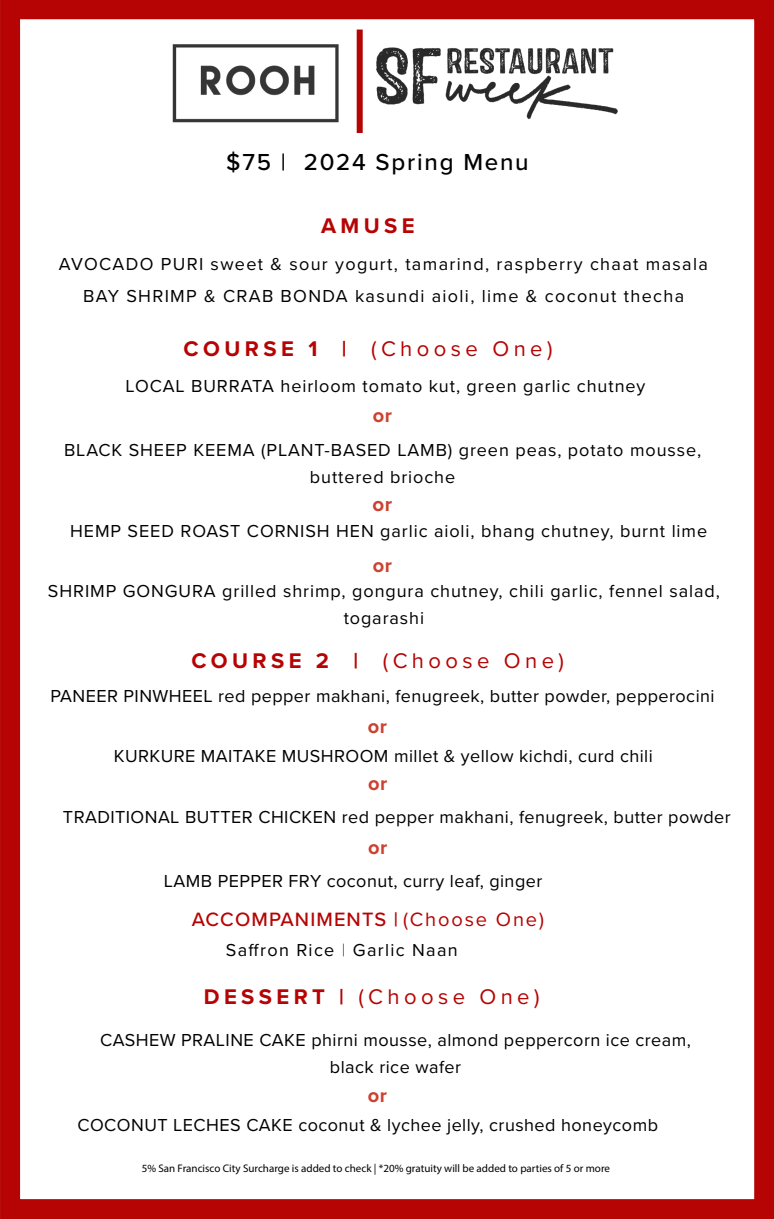
<style>
.page{position:relative;width:775px;height:1220px;background:#fff}
.page>*{position:absolute;margin:0;border:0;box-sizing:border-box;transform-origin:0 0}
.t1{font:500 24px "Proxima Nova";letter-spacing:.075em;color:#000}
.t2{font:22px "Proxima Nova";letter-spacing:.2em;color:#b60303}
.t3{font:700 22px "Proxima Nova";letter-spacing:.2em;color:#b60303}
.t4{font:700 20.4px "Proxima Nova";color:#cc412f}
.t5{font:500 20px "Proxima Nova";letter-spacing:.055em;color:#b60303}
.t6{font:700 20px "Proxima Nova";letter-spacing:.025em;color:#cc412f}
.t7{font:18px/27px "Proxima Nova";letter-spacing:.025em;color:#000;text-align:center}
.t8{font:18px/27px "Proxima Nova";letter-spacing:.045em;color:#000;text-align:center}
.t9{font:18px/32.2px "Proxima Nova";letter-spacing:.075em;color:#000;text-align:center}
.t10{font:11px "Myriad Pro";color:#000}
.s1{font-weight:700}
.s2{font-weight:600}
.s3{font-weight:400}
.s4{font-family:"Proxima Nova T";font-weight:100}
</style>
<div class="page">
<img style="left:376px;top:47px;width:242px;height:73px">
<img style="left:172px;top:45px;width:166px;height:77px">
<div style="left:0;top:0;width:773px;height:1219px;border:20px solid #b60303"></div>
<div style="left:356px;top:30px;width:6px;height:103px;background:#b60303"></div>
<h1 class="t1" style="left:226px;top:144px;width:304px">$75 | 2024 Spring Menu</h1>
<p class="t3" style="left:321px;top:209px;width:95px">AMUSE</p>
<p class="t9" style="left:59px;top:247px;width:650px">AVOCADO PURI sweet &amp; sour yogurt, tamarind, raspberry chaat masala<br>BAY SHRIMP &amp; CRAB BONDA kasundi aioli, lime &amp; coconut thecha</p>
<p class="t2" style="left:183px;top:332px;width:370px"><span class="s1">COURSE 1 |</span> (Choose One)</p>
<p class="t8" style="left:125px;top:372px;width:521px">LOCAL BURRATA heirloom tomato kut, green garlic chutney</p>
<p class="t6" style="left:373px;top:400px;width:21px">or</p>
<p class="t8" style="left:64px;top:435px;width:638px">BLACK SHEEP KEEMA (PLANT-BASED LAMB) green peas, potato mousse, buttered brioche</p>
<p class="t4" style="left:372px;top:489px;width:21px">or</p>
<p class="t8" style="left:70px;top:517px;width:638px">HEMP SEED ROAST CORNISH HEN garlic aioli, bhang chutney, burnt lime</p>
<p class="t6" style="left:373px;top:550px;width:21px">or</p>
<p class="t8" style="left:48px;top:576px;width:673px">SHRIMP GONGURA grilled shrimp, gongura chutney, chili garlic, fennel salad, togarashi</p>
<p class="t2" style="left:191px;top:644px;width:374px"><span class="s1">COURSE 2 |</span> (Choose One)</p>
<p class="t7" style="left:51px;top:681px;width:665px">PANEER PINWHEEL red pepper makhani, fenugreek, butter powder, pepperocini</p>
<p class="t6" style="left:367px;top:711px;width:21px">or</p>
<p class="t7" style="left:114px;top:741px;width:540px">KURKURE MAITAKE MUSHROOM millet &amp; yellow kichdi, curd chili</p>
<p class="t6" style="left:368px;top:768px;width:21px">or</p>
<p class="t7" style="left:63px;top:803px;width:668px">TRADITIONAL BUTTER CHICKEN red pepper makhani, fenugreek, butter powder</p>
<p class="t6" style="left:368px;top:833px;width:21px">or</p>
<p class="t7" style="left:164px;top:867px;width:379px">LAMB PEPPER FRY coconut, curry leaf, ginger</p>
<p class="t5" style="left:192px;top:904px;width:353px">ACCOMPANIMENTS <span class="s2">|</span> <span class="s3">(Choose One)</span></p>
<p class="t9" style="left:226px;top:933px;width:233px">Saffron Rice <span class="s4">|</span> Garlic Naan</p>
<p class="t2" style="left:204px;top:981px;width:337px"><span class="s1">DESSERT |</span> (Choose One)</p>
<p class="t7" style="left:100px;top:1025px;width:592px">CASHEW PRALINE CAKE phirni mousse, almond peppercorn ice cream, black rice wafer</p>
<p class="t6" style="left:367px;top:1080px;width:21px">or</p>
<p class="t7" style="left:77px;top:1110px;width:581px">COCONUT LECHES CAKE coconut &amp; lychee jelly, crushed honeycomb</p>
<p class="t10" style="left:142px;top:1161px;width:469px">5% San Francisco City Surcharge is added to check | *20% gratuity will be added to parties of 5 or more</p>
</div>
